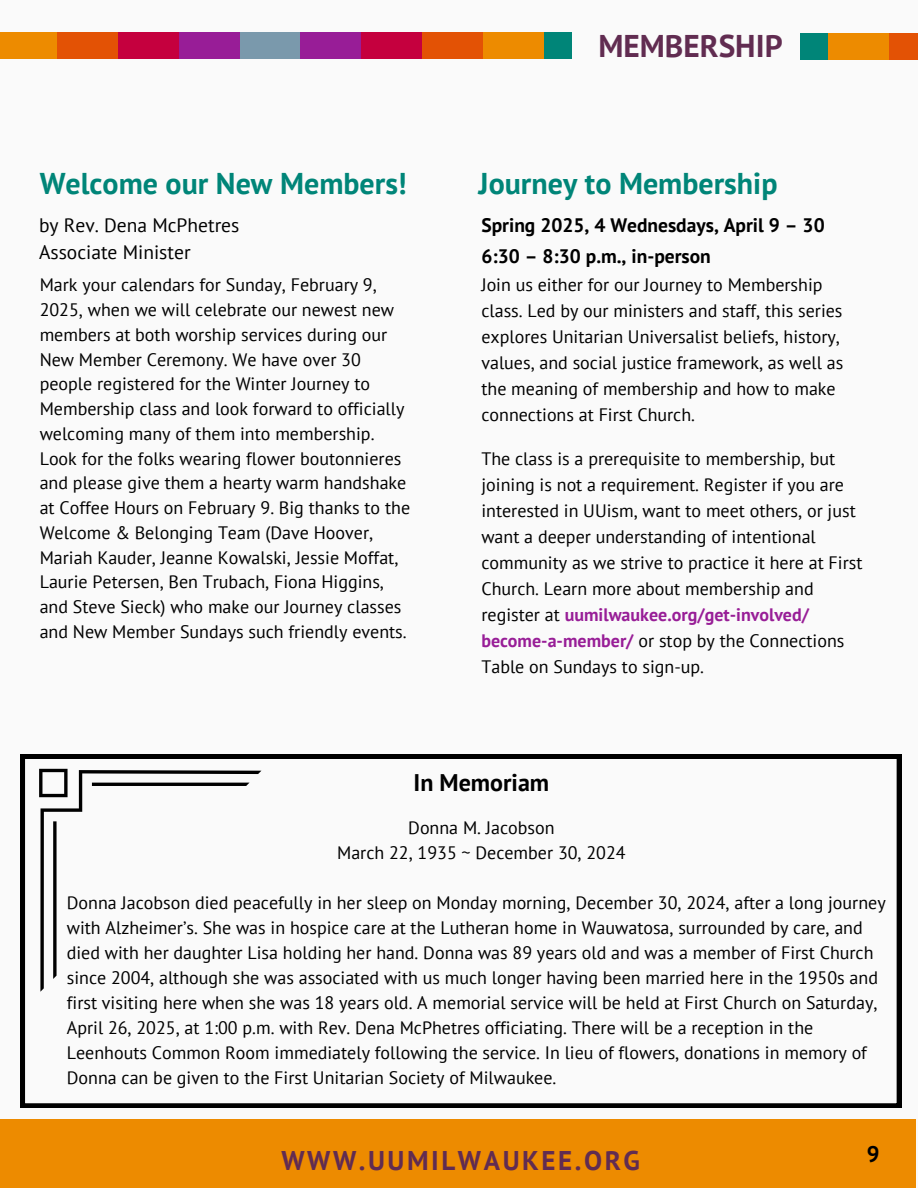
<style>
.page{position:relative;width:918px;height:1188px;background:#fafafa}
.page>*{position:absolute;margin:0;border:0;box-sizing:border-box;transform-origin:0 0}
.t1{font:700 31.35px "PT Sans";color:#612c51}
.t2{font:700 30px "PT Sans";color:#008578}
.t3{font:700 27px "PT Sans";letter-spacing:.095em;color:#612c51}
.t4{font:700 24px "PT Sans";color:#000}
.t5{font:700 22.5px "PT Sans";color:#000}
.t6{font:700 19.5px "PT Sans";color:#000}
.t7{font:19.5px "PT Sans";color:#000}
.t8{font:18px/24.8px "PT Sans";color:#000}
.s1{font-weight:700;color:#981e97}
</style>
<div class="page">
<div style="left:0;top:1119px;width:916px;height:69px;background:#ed8b00"></div>
<img style="left:0;top:33px;width:572px;height:26px">
<img style="left:800px;top:33px;width:118px;height:26px">
<svg style="left:21px;top:755px;width:880px;height:353px"></svg>
<svg style="left:40px;top:770px;width:221px;height:222px"></svg>
<svg style="left:53px;top:821px;width:4px;height:158px"></svg>
<svg style="left:92px;top:783px;width:158px;height:3px"></svg>
<svg style="left:39px;top:769px;width:29px;height:28px"></svg>
<p class="t2" style="left:40px;top:163px;width:369px">Welcome our New Members!</p>
<p class="t7" style="left:39px;top:212px;width:202px">by Rev. Dena McPhetres</p>
<p class="t7" style="left:39px;top:239px;width:153px">Associate Minister</p>
<p class="t8" style="left:40px;top:272px;width:372px">Mark your calendars for Sunday, February 9, 2025, when we will celebrate our newest new members at both worship services during our New Member Ceremony. We have over 30 people registered for the Winter Journey to Membership class and look forward to officially welcoming many of them into membership.<br>Look for the folks wearing flower boutonnieres and please give them a hearty warm handshake at Coffee Hours on February 9. Big thanks to the Welcome &amp; Belonging Team (Dave Hoover, Mariah Kauder, Jeanne Kowalski, Jessie Moffat, Laurie Petersen, Ben Trubach, Fiona Higgins, and Steve Sieck) who make our Journey classes and New Member Sundays such friendly events.</p>
<h1 class="t1" style="left:598px;top:25px;width:186px">MEMBERSHIP</h1>
<h2 class="t2" style="left:479px;top:163px;width:300px">Journey to Membership</h2>
<h2 class="t6" style="left:481px;top:212px;width:345px">Spring 2025, 4 Wednesdays, April 9 – 30</h2>
<p class="t6" style="left:481px;top:243px;width:231px">6:30 – 8:30 p.m., in-person</p>
<p class="t8" style="left:481px;top:271px;width:363px;line-height:26px">Join us either for our Journey to Membership class. Led by our ministers and staff, this series explores Unitarian Universalist beliefs, history, values, and social justice framework, as well as the meaning of membership and how to make connections at First Church.</p>
<p class="t8" style="left:481px;top:445px;width:383px;line-height:26px">The class is a prerequisite to membership, but joining is not a requirement. Register if you are interested in UUism, want to meet others, or just want a deeper understanding of intentional community as we strive to practice it here at First Church. Learn more about membership and register at <span class="s1">uumilwaukee.org/get-involved/ become-a-member/</span> or stop by the Connections Table on Sundays to sign-up.</p>
<p class="t4" style="left:414px;top:767px;width:137px">In Memoriam</p>
<h4 class="t8" style="left:408px;top:815px;width:148px">Donna M. Jacobson</h4>
<p class="t8" style="left:337px;top:840px;width:290px">March 22, 1935 ~ December 30, 2024</p>
<p class="t8" style="left:67px;top:890px;width:820px">Donna Jacobson died peacefully in her sleep on Monday morning, December 30, 2024, after a long journey with Alzheimer’s. She was in hospice care at the Lutheran home in Wauwatosa, surrounded by care, and died with her daughter Lisa holding her hand. Donna was 89 years old and was a member of First Church since 2004, although she was associated with us much longer having been married here in the 1950s and first visiting here when she was 18 years old. A memorial service will be held at First Church on Saturday, April 26, 2025, at 1:00 p.m. with Rev. Dena McPhetres officiating. There will be a reception in the Leenhouts Common Room immediately following the service. In lieu of flowers, donations in memory of Donna can be given to the First Unitarian Society of Milwaukee.</p>
<p class="t3" style="left:281px;top:1143px;width:360px">WWW.UUMILWAUKEE.ORG</p>
<p class="t5" style="left:867px;top:1139px;width:14px">9</p>
</div>
